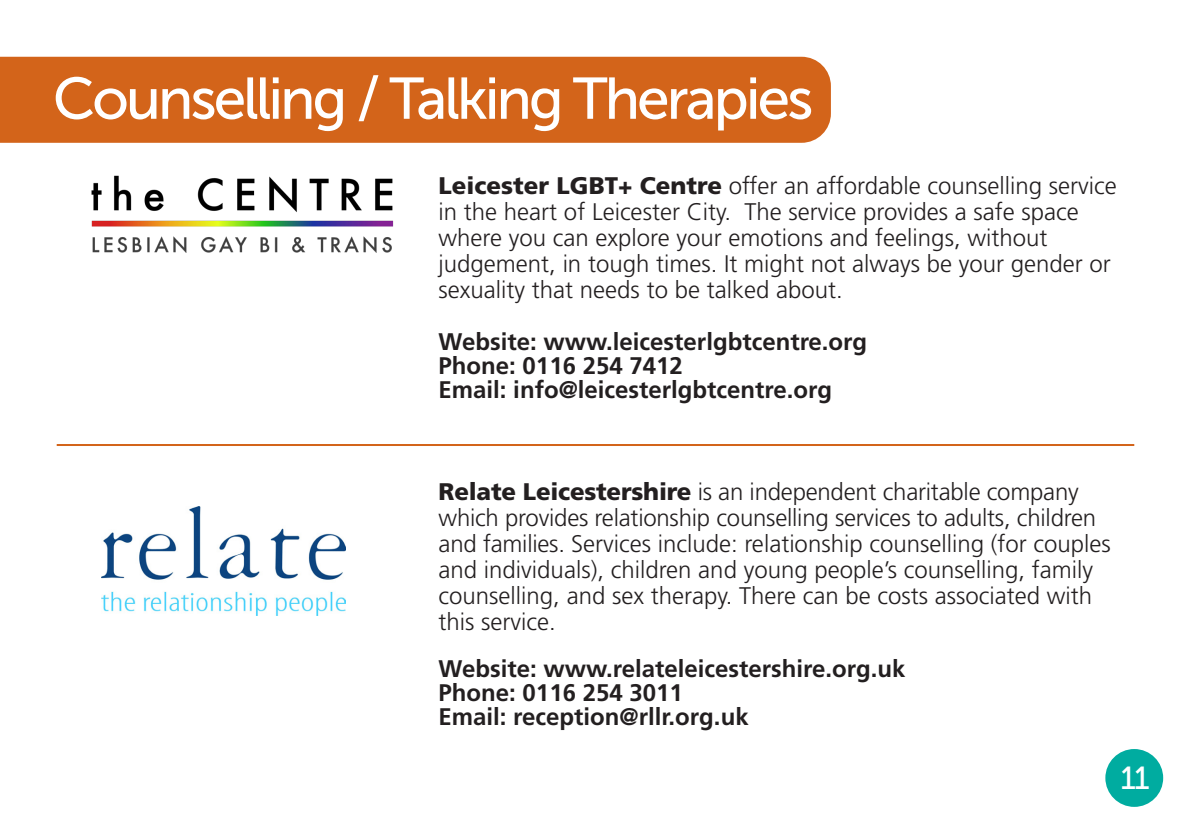
<style>
.page{position:relative;width:1191px;height:840px;background:#fff}
.page>*{position:absolute;margin:0;border:0;box-sizing:border-box;transform-origin:0 0}
.t1{font:58.6px "Museo Sans 500";letter-spacing:-.05em;color:#fff}
.t2{font:31.8px "Museo Sans 500";color:#fff}
.BodyText{font:300 24px/26px "Frutiger LT Std";color:#231f20}
.BodyText-2{font:700 24px/24px "Frutiger LT Std";color:#231f20}
.s1{font-weight:900}
</style>
<div class="page">
<div style="left:0;top:57px;width:831px;height:86px;background:#d3641a"></div>
<img style="left:102px;top:506px;width:244px;height:109px">
<hr style="left:57px;top:444px;width:1077px;height:2px;background:#d3641a">
<img style="left:91px;top:176px;width:303px;height:77px">
<div style="left:1105px;top:748px;width:58px;height:58px;background:#00aca0;border-radius:50%"></div>
<p class="t1" style="left:53px;top:66px;width:762px">Counselling / Talking Therapies</p>
<p class="BodyText" style="left:438px;top:173px;width:680px"><span class="s1">Leicester LGBT+ Centre</span> offer an affordable counselling service in the heart of Leicester City. The service provides a safe space where you can explore your emotions and feelings, without judgement, in tough times. It might not always be your gender or sexuality that needs to be talked about.</p>
<p class="BodyText-2" style="left:438px;top:329px;width:430px">Website: www.leicesterlgbtcentre.org<br>Phone: 0116 254 7412<br>Email: info@leicesterlgbtcentre.org</p>
<p class="BodyText" style="left:438px;top:478px;width:674px"><span class="s1">Relate Leicestershire</span> is an independent charitable company which provides relationship counselling services to adults, children and families. Services include: relationship counselling (for couples and individuals), children and young people’s counselling, family counselling, and sex therapy. There can be costs associated with this service.</p>
<p class="BodyText-2" style="left:438px;top:656px;width:468px">Website: www.relateleicestershire.org.uk</p>
<p class="BodyText-2" style="left:438px;top:680px;width:246px">Phone: 0116 254 3011</p>
<p class="BodyText-2" style="left:438px;top:704px;width:311px">Email: reception@rllr.org.uk</p>
<p class="t2" style="left:1120px;top:760px;width:31px">11</p>
</div>
